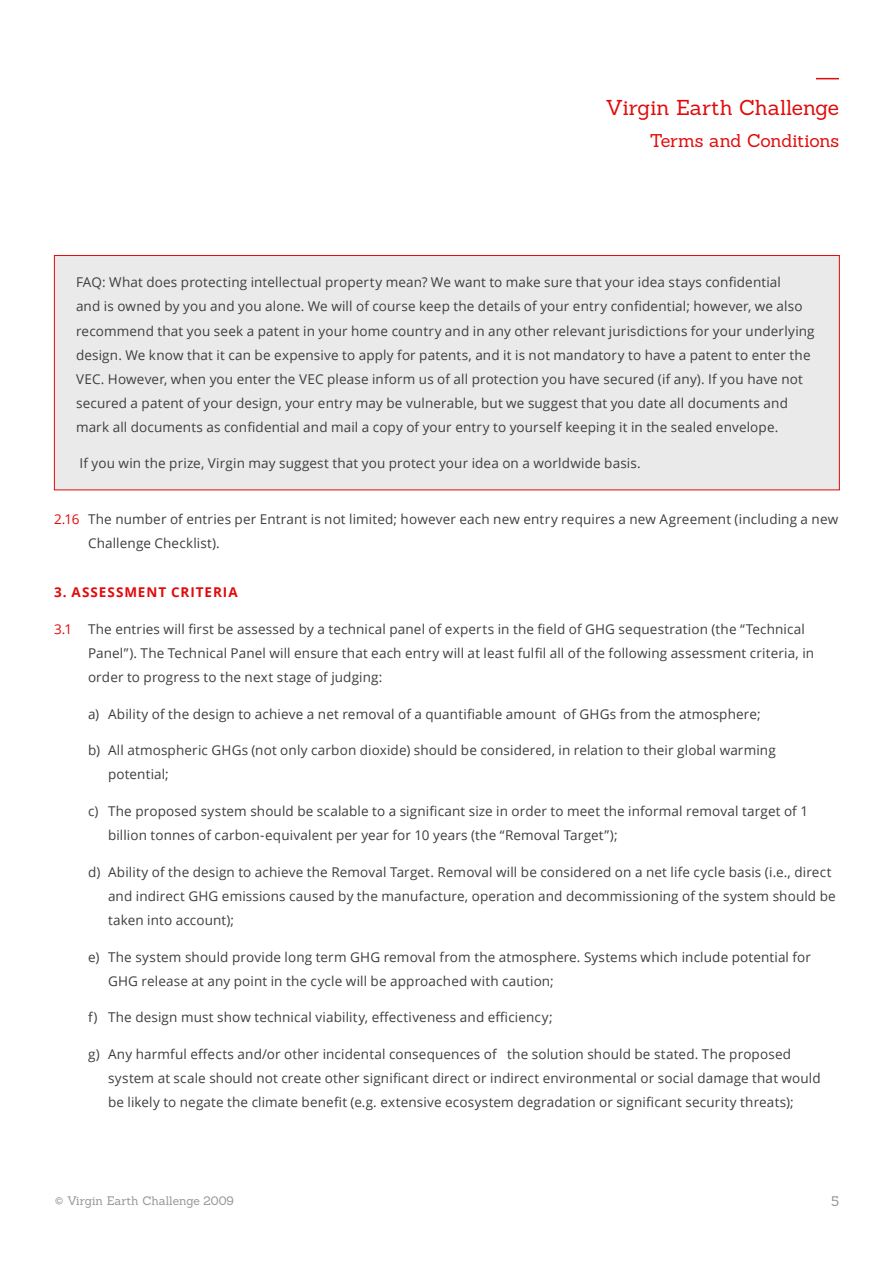
<style>
.page{position:relative;width:893px;height:1263px;background:#fff}
.page>*{position:absolute;margin:0;border:0;box-sizing:border-box;transform-origin:0 0}
.t1{font:21px "Sanchez";color:#e10a0a}
.t2{font:18px "Sanchez";letter-spacing:-.005em;color:#e10a0a}
.Bullet_Text{font:13.5px/24px "Open Sans";letter-spacing:.01em;color:#3e3e3f}
.Body_Text{font:13.5px/24px "Open Sans";letter-spacing:.01em;color:#3e3e3f}
.Sub_Section{font:700 13.5px "Open Sans";letter-spacing:.07em;color:#e10a0a}
.t3{font:13.5px "Sanchez";color:#949699}
.t4{font:12px "Sanchez";color:#949699}
.s1{color:#e10a0a}
</style>
<div class="page">
<svg style="left:816px;top:78px;width:23px;height:1px"></svg>
<div style="left:54px;top:255px;width:785px;height:235px;background:#eaeaeb"></div>
<div style="left:54px;top:255px;width:786px;height:235px;border:1px solid #e10a0a"></div>
<h1 class="t1" style="left:605px;top:94px;width:235px">Virgin Earth Challenge</h1>
<h2 class="t2" style="left:650px;top:129px;width:191px">Terms and Conditions</h2>
<p class="Body_Text" style="left:76px;top:270px;width:740px">FAQ: What does protecting intellectual property mean? We want to make sure that your idea stays confidential<br>and is owned by you and you alone. We will of course keep the details of your entry confidential; however, we also recommend that you seek a patent in your home country and in any other relevant jurisdictions for your underlying design. We know that it can be expensive to apply for patents, and it is not mandatory to have a patent to enter the VEC. However, when you enter the VEC please inform us of all protection you have secured (if any). If you have not secured a patent of your design, your entry may be vulnerable, but we suggest that you date all documents and mark all documents as confidential and mail a copy of your entry to yourself keeping it in the sealed envelope.</p>
<p class="Body_Text" style="left:80px;top:451px;width:563px">If you win the prize, Virgin may suggest that you protect your idea on a worldwide basis.</p>
<p class="Bullet_Text" style="left:88px;top:506px;width:752px;text-indent:-34px"><span class="s1">2.16</span> The number of entries per Entrant is not limited; however each new entry requires a new Agreement (including a new<br>Challenge Checklist).</p>
<p class="Sub_Section" style="left:54px;top:583px;width:185px">3. ASSESSMENT CRITERIA</p>
<p class="Bullet_Text" style="left:88px;top:617px;width:728px;text-indent:-34px"><span class="s1">3.1</span> The entries will first be assessed by a technical panel of experts in the field of GHG sequestration (the “Technical<br>Panel”). The Technical Panel will ensure that each entry will at least fulfil all of the following assessment criteria, in order to progress to the next stage of judging:</p>
<p class="Bullet_Text" style="left:88px;top:701px;width:674px">a) Ability of the design to achieve a net removal of a quantifiable amount of GHGs from the atmosphere;</p>
<p class="Bullet_Text" style="left:108px;top:738px;width:669px;text-indent:-20px">b) All atmospheric GHGs (not only carbon dioxide) should be considered, in relation to their global warming potential;</p>
<p class="Bullet_Text" style="left:108px;top:799px;width:702px;text-indent:-20px">c) The proposed system should be scalable to a significant size in order to meet the informal removal target of 1 billion tonnes of carbon-equivalent per year for 10 years (the “Removal Target”);</p>
<p class="Bullet_Text" style="left:108px;top:860px;width:729px;text-indent:-20px">d) Ability of the design to achieve the Removal Target. Removal will be considered on a net life cycle basis (i.e., direct and indirect GHG emissions caused by the manufacture, operation and decommissioning of the system should be taken into account);</p>
<p class="Bullet_Text" style="left:108px;top:944px;width:705px;text-indent:-20px">e) The system should provide long term GHG removal from the atmosphere. Systems which include potential for<br>GHG release at any point in the cycle will be approached with caution;</p>
<p class="Bullet_Text" style="left:88px;top:1005px;width:466px">f) The design must show technical viability, effectiveness and efficiency;</p>
<p class="Bullet_Text" style="left:108px;top:1042px;width:714px;text-indent:-20px">g) Any harmful effects and/or other incidental consequences of the solution should be stated. The proposed system at scale should not create other significant direct or indirect environmental or social damage that would be likely to negate the climate benefit (e.g. extensive ecosystem degradation or significant security threats);</p>
<p class="t4" style="left:55px;top:1193px;width:180px">© Virgin Earth Challenge 2009</p>
<p class="t3" style="left:831px;top:1193px;width:9px">5</p>
</div>
